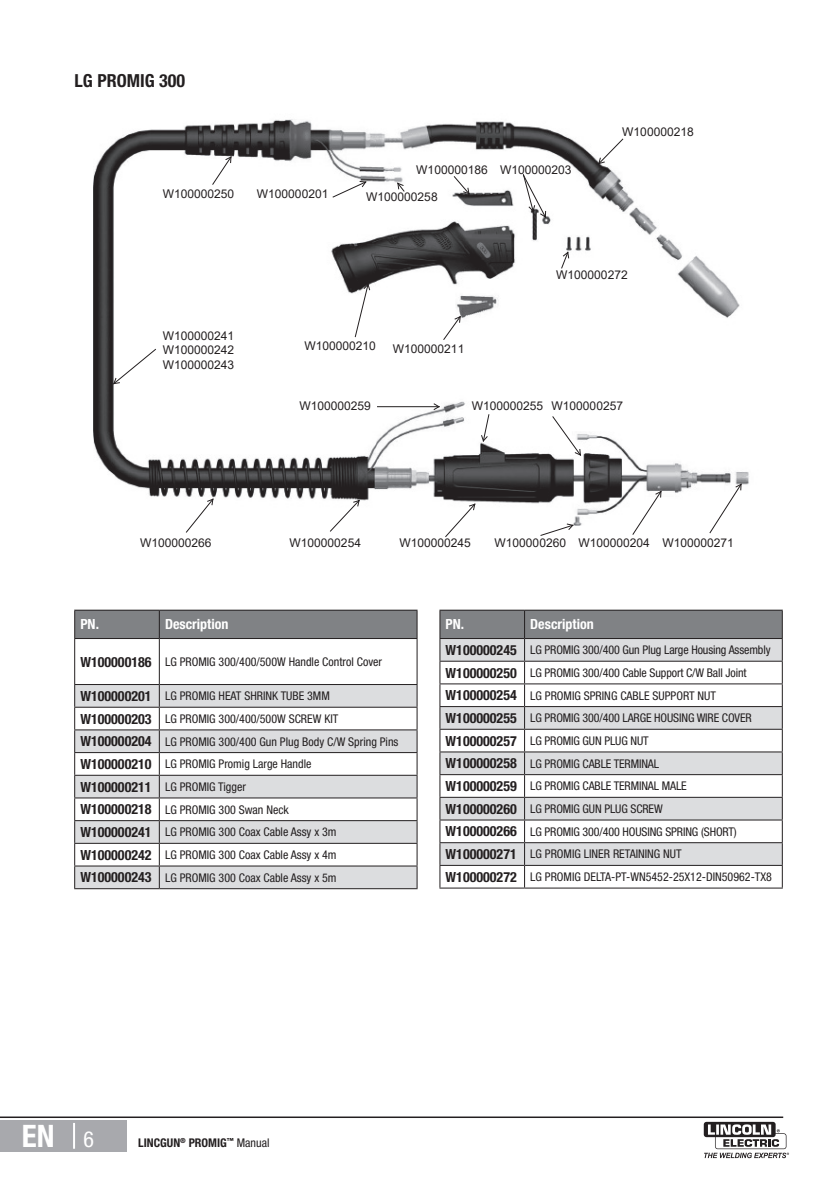
<style>
.page{position:relative;width:840px;height:1191px;background:#fff}
.page>*{position:absolute;margin:0;border:0;box-sizing:border-box;transform-origin:0 0}
.t1{font:700 condensed 31px "Helvetica Neue LT Pro";color:#fff}
.Tabelka_bold{font:700 condensed 18px "Helvetica Neue LT Pro";color:#231f20}
.Tabelka_bold-2{font:700 condensed 14px "Helvetica Neue LT Pro";color:#231f20}
.Tabelka_nagłówek{font:700 condensed 14px "Helvetica Neue LT Pro";color:#fff}
.Tabelka{font:condensed 12px "Helvetica Neue LT Pro";color:#231f20}
.t2{font:12px/14.4px "Arial";color:#231f20;text-align:justify}
.t3{font:700 condensed 12px "Helvetica Neue LT Pro";color:#231f20}
.s1{font-weight:400;font-size:22px}
.s2{font-weight:400}
</style>
<div class="page">
<hr style="left:0;top:1116px;width:782px;height:2px;background:#231f20">
<div style="left:0;top:1120px;width:126px;height:31px;background:#a8a9ad"></div>
<hr style="left:73px;top:1123px;width:2px;height:25px;background:#fff">
<svg style="left:703px;top:1121px;width:85px;height:37px"></svg>
<img style="left:93px;top:119px;width:656px;height:406px">
<svg style="left:112px;top:348px;width:45px;height:37px"></svg>
<svg style="left:185px;top:498px;width:29px;height:35px"></svg>
<svg style="left:329px;top:499px;width:31px;height:33px"></svg>
<svg style="left:444px;top:503px;width:32px;height:34px"></svg>
<svg style="left:539px;top:523px;width:35px;height:13px"></svg>
<svg style="left:631px;top:490px;width:30px;height:45px"></svg>
<svg style="left:708px;top:483px;width:33px;height:51px"></svg>
<svg style="left:551px;top:415px;width:30px;height:41px"></svg>
<svg style="left:480px;top:413px;width:9px;height:29px"></svg>
<svg style="left:211px;top:156px;width:21px;height:29px"></svg>
<svg style="left:331px;top:181px;width:36px;height:17px"></svg>
<svg style="left:396px;top:182px;width:9px;height:10px"></svg>
<svg style="left:453px;top:175px;width:17px;height:20px"></svg>
<svg style="left:354px;top:283px;width:16px;height:55px"></svg>
<svg style="left:442px;top:315px;width:19px;height:26px"></svg>
<svg style="left:522px;top:173px;width:24px;height:45px"></svg>
<svg style="left:560px;top:251px;width:9px;height:18px"></svg>
<svg style="left:597px;top:138px;width:26px;height:27px"></svg>
<hr style="left:377px;top:406px;width:62px;height:1px;background:#231f20">
<svg style="left:432px;top:403px;width:8px;height:7px"></svg>
<hr style="left:524px;top:609px;width:258px;height:1px;background:#231f20">
<svg style="left:439px;top:610px;width:343px;height:277px"></svg>
<hr style="left:439px;top:887px;width:85px;height:1px;background:#231f20">
<hr style="left:524px;top:887px;width:258px;height:1px;background:#231f20">
<hr style="left:439px;top:609px;width:85px;height:1px;background:#231f20">
<div style="left:75px;top:610px;width:84px;height:28px;background:#808285"></div>
<div style="left:159px;top:610px;width:258px;height:28px;background:#808285"></div>
<svg style="left:75px;top:685px;width:341px;height:203px;fill:#dcdddf"></svg>
<svg style="left:74px;top:610px;width:1px;height:28px"></svg>
<hr style="left:159px;top:609px;width:258px;height:1px;background:#231f20">
<svg style="left:159px;top:610px;width:1px;height:28px"></svg>
<svg style="left:416px;top:610px;width:1px;height:28px"></svg>
<hr style="left:74px;top:639px;width:1px;height:45px;background:#231f20">
<hr style="left:159px;top:639px;width:1px;height:45px;background:#231f20">
<hr style="left:416px;top:639px;width:1px;height:45px;background:#231f20">
<hr style="left:74px;top:684px;width:85px;height:1px;background:#231f20">
<hr style="left:159px;top:684px;width:258px;height:1px;background:#231f20">
<hr style="left:74px;top:706px;width:85px;height:1px;background:#231f20">
<hr style="left:159px;top:706px;width:258px;height:1px;background:#231f20">
<hr style="left:74px;top:729px;width:85px;height:1px;background:#231f20">
<hr style="left:159px;top:729px;width:258px;height:1px;background:#231f20">
<hr style="left:74px;top:752px;width:85px;height:1px;background:#231f20">
<hr style="left:159px;top:752px;width:258px;height:1px;background:#231f20">
<hr style="left:74px;top:774px;width:85px;height:1px;background:#231f20">
<hr style="left:159px;top:774px;width:258px;height:1px;background:#231f20">
<hr style="left:74px;top:797px;width:85px;height:1px;background:#231f20">
<hr style="left:159px;top:797px;width:258px;height:1px;background:#231f20">
<hr style="left:74px;top:820px;width:85px;height:1px;background:#231f20">
<hr style="left:159px;top:820px;width:258px;height:1px;background:#231f20">
<hr style="left:74px;top:843px;width:85px;height:1px;background:#231f20">
<hr style="left:159px;top:843px;width:258px;height:1px;background:#231f20">
<hr style="left:74px;top:865px;width:85px;height:1px;background:#231f20">
<svg style="left:74px;top:685px;width:1px;height:203px"></svg>
<hr style="left:159px;top:865px;width:258px;height:1px;background:#231f20">
<svg style="left:159px;top:685px;width:1px;height:203px"></svg>
<svg style="left:416px;top:685px;width:1px;height:203px"></svg>
<hr style="left:74px;top:888px;width:85px;height:1px;background:#231f20">
<hr style="left:159px;top:888px;width:258px;height:1px;background:#231f20">
<hr style="left:74px;top:609px;width:85px;height:1px;background:#231f20">
<hr style="left:74px;top:638px;width:85px;height:1px;background:#231f20">
<hr style="left:159px;top:638px;width:258px;height:1px;background:#231f20">
<p class="Tabelka_bold" style="left:75px;top:69px;width:112px">LG PROMIG 300</p>
<p class="t2" style="left:416px;top:163px;width:73px">W100000186</p>
<p class="t2" style="left:163px;top:187px;width:73px">W100000250</p>
<p class="t2" style="left:257px;top:187px;width:73px">W100000201</p>
<p class="t2" style="left:366px;top:190px;width:73px">W100000258</p>
<p class="t2" style="left:499px;top:163px;width:73px">W100000203</p>
<p class="t2" style="left:622px;top:125px;width:73px">W100000218</p>
<p class="t2" style="left:163px;top:328px;width:73px">W100000241<br>W100000242<br>W100000243</p>
<p class="t2" style="left:304px;top:338px;width:73px">W100000210</p>
<p class="t2" style="left:392px;top:341px;width:73px">W100000211</p>
<p class="t2" style="left:556px;top:267px;width:73px">W100000272</p>
<p class="t2" style="left:299px;top:398px;width:73px">W100000259</p>
<p class="t2" style="left:471px;top:398px;width:153px">W100000255 W100000257</p>
<p class="t2" style="left:140px;top:535px;width:73px">W100000266</p>
<p class="t2" style="left:289px;top:535px;width:73px">W100000254</p>
<p class="t2" style="left:399px;top:535px;width:73px">W100000245</p>
<p class="t2" style="left:494px;top:535px;width:241px">W100000260 W100000204 W100000271</p>
<p class="Tabelka_nagłówek" style="left:80px;top:616px;width:20px">PN.</p>
<p class="Tabelka_nagłówek" style="left:165px;top:616px;width:65px">Description</p>
<p class="Tabelka_bold-2" style="left:80px;top:653px;width:73px">W100000186</p>
<p class="Tabelka" style="left:165px;top:654px;width:218px">LG PROMIG 300/400/500W Handle Control Cover</p>
<p class="Tabelka_bold-2" style="left:80px;top:687px;width:73px">W100000201</p>
<p class="Tabelka" style="left:165px;top:689px;width:166px">LG PROMIG HEAT SHRINK TUBE 3MM</p>
<p class="Tabelka_bold-2" style="left:80px;top:710px;width:73px">W100000203</p>
<p class="Tabelka" style="left:165px;top:711px;width:175px">LG PROMIG 300/400/500W SCREW KIT</p>
<p class="Tabelka_bold-2" style="left:80px;top:733px;width:73px">W100000204</p>
<p class="Tabelka" style="left:165px;top:734px;width:235px">LG PROMIG 300/400 Gun Plug Body C/W Spring Pins</p>
<p class="Tabelka_bold-2" style="left:80px;top:755px;width:73px">W100000210</p>
<p class="Tabelka" style="left:165px;top:757px;width:148px">LG PROMIG Promig Large Handle</p>
<p class="Tabelka_bold-2" style="left:80px;top:778px;width:73px">W100000211</p>
<p class="Tabelka" style="left:165px;top:779px;width:82px">LG PROMIG Tigger</p>
<p class="Tabelka_bold-2" style="left:80px;top:801px;width:73px">W100000218</p>
<p class="Tabelka" style="left:165px;top:802px;width:125px">LG PROMIG 300 Swan Neck</p>
<p class="Tabelka_bold-2" style="left:80px;top:823px;width:73px">W100000241</p>
<p class="Tabelka" style="left:165px;top:825px;width:173px">LG PROMIG 300 Coax Cable Assy x 3m</p>
<p class="Tabelka_bold-2" style="left:80px;top:846px;width:73px">W100000242</p>
<p class="Tabelka" style="left:165px;top:847px;width:173px">LG PROMIG 300 Coax Cable Assy x 4m</p>
<p class="Tabelka_bold-2" style="left:80px;top:869px;width:73px">W100000243</p>
<p class="Tabelka" style="left:165px;top:870px;width:173px">LG PROMIG 300 Coax Cable Assy x 5m</p>
<p class="Tabelka_nagłówek" style="left:445px;top:616px;width:20px">PN.</p>
<p class="Tabelka_nagłówek" style="left:530px;top:616px;width:65px">Description</p>
<p class="Tabelka_bold-2" style="left:445px;top:641px;width:73px">W100000245</p>
<p class="Tabelka" style="left:530px;top:643px;width:242px">LG PROMIG 300/400 Gun Plug Large Housing Assembly</p>
<p class="Tabelka_bold-2" style="left:445px;top:664px;width:73px">W100000250</p>
<p class="Tabelka" style="left:530px;top:665px;width:218px">LG PROMIG 300/400 Cable Support C/W Ball Joint</p>
<p class="Tabelka_bold-2" style="left:445px;top:687px;width:73px">W100000254</p>
<p class="Tabelka" style="left:530px;top:688px;width:187px">LG PROMIG SPRING CABLE SUPPORT NUT</p>
<p class="Tabelka_bold-2" style="left:445px;top:709px;width:73px">W100000255</p>
<p class="Tabelka" style="left:530px;top:711px;width:223px">LG PROMIG 300/400 LARGE HOUSING WIRE COVER</p>
<p class="Tabelka_bold-2" style="left:445px;top:732px;width:73px">W100000257</p>
<p class="Tabelka" style="left:530px;top:733px;width:120px">LG PROMIG GUN PLUG NUT</p>
<p class="Tabelka_bold-2" style="left:445px;top:755px;width:73px">W100000258</p>
<p class="Tabelka" style="left:530px;top:756px;width:130px">LG PROMIG CABLE TERMINAL</p>
<p class="Tabelka_bold-2" style="left:445px;top:777px;width:73px">W100000259</p>
<p class="Tabelka" style="left:530px;top:779px;width:158px">LG PROMIG CABLE TERMINAL MALE</p>
<p class="Tabelka_bold-2" style="left:445px;top:800px;width:73px">W100000260</p>
<p class="Tabelka" style="left:530px;top:801px;width:134px">LG PROMIG GUN PLUG SCREW</p>
<p class="Tabelka_bold-2" style="left:445px;top:823px;width:73px">W100000266</p>
<p class="Tabelka" style="left:530px;top:824px;width:208px">LG PROMIG 300/400 HOUSING SPRING (SHORT)</p>
<p class="Tabelka_bold-2" style="left:445px;top:845px;width:73px">W100000271</p>
<p class="Tabelka" style="left:530px;top:847px;width:153px">LG PROMIG LINER RETAINING NUT</p>
<p class="Tabelka_bold-2" style="left:445px;top:868px;width:73px">W100000272</p>
<p class="Tabelka" style="left:530px;top:870px;width:243px">LG PROMIG DELTA-PT-WN5452-25X12-DIN50962-TX8</p>
<h1 class="t1" style="left:22px;top:1117px;width:74px">EN <span class="s1">6</span></h1>
<p class="t3" style="left:138px;top:1135px;width:133px">LINCGUN<sup>®</sup> PROMIG<sup>™</sup> <span class="s2">Manual</span></p>
</div>
